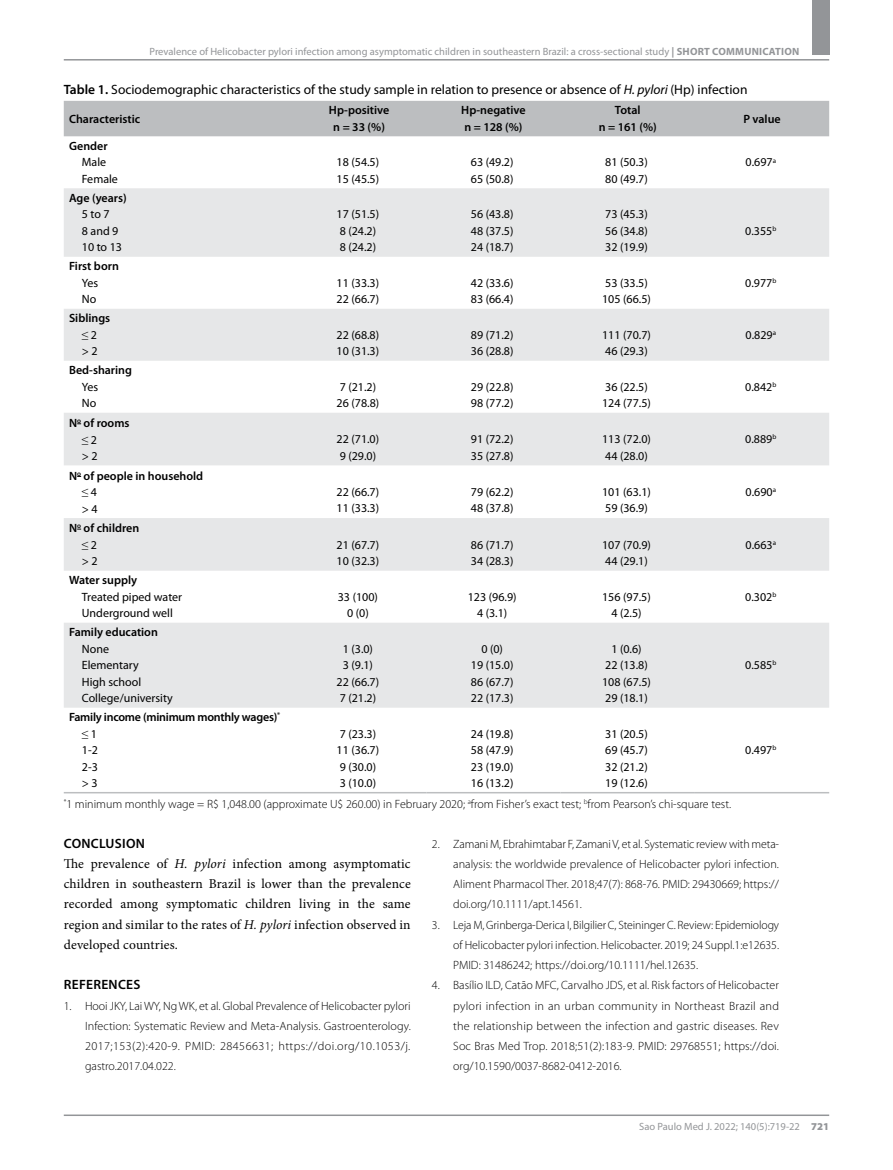
<style>
.page{position:relative;width:893px;height:1170px;background:#fff}
.page>*{position:absolute;margin:0;border:0;box-sizing:border-box;transform-origin:0 0}
.t1{font:13.5px/20.2px "Minion Pro";letter-spacing:.01em;color:#000;text-align:justify}
.t2{font:13.5px "Myriad Pro";color:#000}
.t3{font:600 13.5px "Myriad Pro";letter-spacing:.02em;color:#000}
.t4{font:300 12px/20.2px "Myriad Pro";color:#000;text-align:justify}
.t5{font:12px/16.5px "Myriad Pro";color:#000}
.t6{font:600 12px/16.5px "Myriad Pro";color:#000;text-align:center}
.t7{font:600 12px "Myriad Pro";letter-spacing:-.02em;color:#000}
.t8{font:12px "Times New Roman";color:#000}
.t9{font:10.5px "Myriad Pro";color:#939598}
.s1{font-weight:700}
.s2{font-weight:600}
.s3{font-style:italic}
.s4{font-family:"Myriad Pro"}
.s5{font-weight:900}
</style>
<div class="page">
<div style="left:812px;top:0;width:17px;height:55px;background:#939598"></div>
<hr style="left:64px;top:59px;width:765px;height:2px;background:#939598">
<hr style="left:64px;top:1114px;width:765px;height:1px;background:#939598">
<div style="left:64px;top:101px;width:765px;height:35px;background:#bcbec0"></div>
<svg style="left:64px;top:188px;width:765px;height:519px;fill:#e6e7e8"></svg>
<hr style="left:64px;top:791px;width:228px;height:2px;background:#bcbec0">
<hr style="left:292px;top:791px;width:134px;height:2px;background:#bcbec0">
<hr style="left:426px;top:791px;width:135px;height:2px;background:#bcbec0">
<hr style="left:561px;top:791px;width:134px;height:2px;background:#bcbec0">
<hr style="left:695px;top:791px;width:134px;height:2px;background:#bcbec0">
<p class="t9" style="left:150px;top:45px;width:651px">Prevalence of Helicobacter pylori infection among asymptomatic children in southeastern Brazil: a cross-sectional study <span class="s1">| SHORT COMMUNICATION</span></p>
<p class="t2" style="left:64px;top:82px;width:685px"><span class="s2">Table 1.</span> Sociodemographic characteristics of the study sample in relation to presence or absence of <span class="s3">H. pylori</span> (Hp) infection</p>
<p class="t6" style="left:69px;top:110px;width:73px">Characteristic</p>
<p class="t6" style="left:329px;top:102px;width:62px">Hp-positive n = 33 (%)</p>
<p class="t6" style="left:461px;top:102px;width:66px;text-align:left">Hp-negative n = 128 (%)</p>
<p class="t6" style="left:599px;top:102px;width:60px">Total<br>n = 161 (%)</p>
<p class="t6" style="left:743px;top:110px;width:39px">P value</p>
<p class="t6" style="left:69px;top:137px;width:40px">Gender</p>
<p class="t5" style="left:82px;top:154px;width:38px">Male<br>Female</p>
<p class="t5" style="left:337px;top:154px;width:44px">18 (54.5)<br>15 (45.5)</p>
<p class="t5" style="left:471px;top:154px;width:44px">63 (49.2)<br>65 (50.8)</p>
<p class="t5" style="left:605px;top:154px;width:44px">81 (50.3)<br>80 (49.7)</p>
<p class="t5" style="left:746px;top:154px;width:32px">0.697<sup>a</sup></p>
<p class="t6" style="left:69px;top:189px;width:59px">Age (years)</p>
<p class="t5" style="left:82px;top:206px;width:42px">5 to 7<br>8 and 9<br>10 to 13</p>
<p class="t5" style="left:337px;top:206px;width:44px">17 (51.5)<br>8 (24.2)<br>8 (24.2)</p>
<p class="t5" style="left:471px;top:206px;width:44px;text-align:justify">56 (43.8)<br>48 (37.5)<br>24 (18.7)</p>
<p class="t5" style="left:605px;top:206px;width:44px;text-align:justify">73 (45.3)<br>56 (34.8)<br>32 (19.9)</p>
<p class="t5" style="left:745px;top:222px;width:33px">0.355<sup>b</sup></p>
<p class="t6" style="left:69px;top:258px;width:51px">First born</p>
<p class="t5" style="left:82px;top:274px;width:18px">Yes<br>No</p>
<p class="t5" style="left:337px;top:274px;width:44px">11 (33.3)<br>22 (66.7)</p>
<p class="t5" style="left:471px;top:274px;width:44px">42 (33.6)<br>83 (66.4)</p>
<p class="t5" style="left:602px;top:274px;width:50px">53 (33.5)<br>105 (66.5)</p>
<p class="t5" style="left:745px;top:274px;width:33px">0.977<sup>b</sup></p>
<p class="t6" style="left:69px;top:310px;width:43px">Siblings</p>
<p class="t8" style="left:82px;top:326px;width:17px">≤ <span class="s4">2</span></p>
<p class="t5" style="left:82px;top:343px;width:17px">&gt; 2</p>
<p class="t5" style="left:337px;top:326px;width:44px">22 (68.8)<br>10 (31.3)</p>
<p class="t5" style="left:471px;top:326px;width:44px">89 (71.2)<br>36 (28.8)</p>
<p class="t5" style="left:602px;top:326px;width:50px">111 (70.7)<br>46 (29.3)</p>
<p class="t5" style="left:746px;top:326px;width:32px">0.829<sup>a</sup></p>
<p class="t6" style="left:69px;top:362px;width:64px">Bed-sharing</p>
<p class="t5" style="left:82px;top:378px;width:18px">Yes<br>No</p>
<p class="t5" style="left:337px;top:378px;width:44px">7 (21.2)<br>26 (78.8)</p>
<p class="t5" style="left:471px;top:378px;width:44px">29 (22.8)<br>98 (77.2)</p>
<p class="t5" style="left:602px;top:378px;width:50px">36 (22.5)<br>124 (77.5)</p>
<p class="t5" style="left:745px;top:378px;width:33px">0.842<sup>b</sup></p>
<p class="t6" style="left:69px;top:414px;width:62px">N<sup>o</sup> of rooms</p>
<p class="t8" style="left:82px;top:431px;width:17px">≤ <span class="s4">2</span></p>
<p class="t5" style="left:82px;top:447px;width:17px">&gt; 2</p>
<p class="t5" style="left:337px;top:430px;width:44px">22 (71.0)<br>9 (29.0)</p>
<p class="t5" style="left:471px;top:430px;width:44px">91 (72.2)<br>35 (27.8)</p>
<p class="t5" style="left:602px;top:430px;width:50px">113 (72.0)<br>44 (28.0)</p>
<p class="t5" style="left:745px;top:430px;width:33px">0.889<sup>b</sup></p>
<p class="t6" style="left:69px;top:467px;width:136px">N<sup>o</sup> of people in household</p>
<p class="t8" style="left:82px;top:483px;width:17px">≤ <span class="s4">4</span></p>
<p class="t5" style="left:82px;top:500px;width:17px">&gt; 4</p>
<p class="t6" style="left:69px;top:519px;width:72px">N<sup>o</sup> of children</p>
<p class="t8" style="left:82px;top:536px;width:17px">≤ <span class="s4">2</span></p>
<p class="t5" style="left:82px;top:553px;width:17px">&gt; 2</p>
<p class="t5" style="left:337px;top:483px;width:44px">22 (66.7)<br>11 (33.3)</p>
<p class="t5" style="left:471px;top:483px;width:44px">79 (62.2)<br>48 (37.8)</p>
<p class="t5" style="left:602px;top:483px;width:50px">101 (63.1)<br>59 (36.9)</p>
<p class="t5" style="left:746px;top:483px;width:32px">0.690<sup>a</sup></p>
<p class="t5" style="left:337px;top:536px;width:44px">21 (67.7)<br>10 (32.3)</p>
<p class="t5" style="left:471px;top:536px;width:44px">86 (71.7)<br>34 (28.3)</p>
<p class="t5" style="left:602px;top:536px;width:50px">107 (70.9)<br>44 (29.1)</p>
<p class="t5" style="left:746px;top:536px;width:32px">0.663<sup>a</sup></p>
<p class="t6" style="left:69px;top:571px;width:70px">Water supply</p>
<p class="t5" style="left:82px;top:588px;width:102px">Treated piped water<br>Underground well</p>
<p class="t5" style="left:338px;top:588px;width:42px;text-align:center">33 (100)<br>0 (0)</p>
<p class="t5" style="left:468px;top:588px;width:50px;text-align:center">123 (96.9)<br>4 (3.1)</p>
<p class="t5" style="left:602px;top:588px;width:50px;text-align:center">156 (97.5)<br>4 (2.5)</p>
<p class="t5" style="left:745px;top:588px;width:33px">0.302<sup>b</sup></p>
<p class="t6" style="left:69px;top:623px;width:90px">Family education</p>
<p class="t5" style="left:82px;top:640px;width:92px">None<br>Elementary<br>High school<br>College/university</p>
<p class="t5" style="left:337px;top:640px;width:44px;text-align:center">1 (3.0)<br>3 (9.1)<br>22 (66.7)<br>7 (21.2)</p>
<p class="t5" style="left:471px;top:640px;width:44px;text-align:center">0 (0)<br>19 (15.0)<br>86 (67.7)<br>22 (17.3)</p>
<p class="t5" style="left:602px;top:640px;width:50px;text-align:center">1 (0.6)<br>22 (13.8)<br>108 (67.5)<br>29 (18.1)</p>
<p class="t5" style="left:745px;top:656px;width:33px">0.585<sup>b</sup></p>
<p class="t7" style="left:69px;top:709px;width:213px">Family income (minimum monthly wages)<sup>*</sup></p>
<p class="t8" style="left:82px;top:725px;width:17px">≤ <span class="s4">1</span></p>
<p class="t5" style="left:82px;top:741px;width:17px;text-align:justify">1-2<br>2-3 &gt; 3</p>
<p class="t5" style="left:337px;top:725px;width:44px">7 (23.3)<br>11 (36.7)<br>9 (30.0)<br>3 (10.0)</p>
<p class="t5" style="left:471px;top:725px;width:44px;text-align:justify">24 (19.8)<br>58 (47.9)<br>23 (19.0)<br>16 (13.2)</p>
<p class="t5" style="left:605px;top:725px;width:44px;text-align:justify">31 (20.5)<br>69 (45.7)<br>32 (21.2)<br>19 (12.6)</p>
<p class="t4" style="left:64px;top:793px;width:669px"><sup>*</sup>1 minimum monthly wage = R$ 1,048.00 (approximate U$ 260.00) in February 2020; <sup>a</sup>from Fisher’s exact test; <sup>b</sup>from Pearson’s chi-square test.</p>
<p class="t5" style="left:745px;top:741px;width:33px">0.497<sup>b</sup></p>
<p class="t3" style="left:64px;top:834px;width:82px">CONCLUSION</p>
<p class="t1" style="left:64px;top:853px;width:348px">The prevalence of <span class="s3">H. pylori</span> infection among asymptomatic children in southeastern Brazil is lower than the prevalence recorded among symptomatic children living in the same region and similar to the rates of <span class="s3">H. pylori</span> infection observed in developed countries.</p>
<p class="t3" style="left:64px;top:976px;width:78px">REFERENCES</p>
<p class="t4" style="left:85px;top:995px;width:327px;text-indent:-21px">1. Hooi JKY, Lai WY, Ng WK, et al. Global Prevalence of Helicobacter pylori Infection: Systematic Review and Meta-Analysis. Gastroenterology.<br>2017;153(2):420-9. PMID: 28456631; https://doi.org/10.1053/j. gastro.2017.04.022.</p>
<p class="t4" style="left:453px;top:833px;width:327px;text-indent:-21px">2. Zamani M, Ebrahimtabar F, Zamani V, et al. Systematic review with meta&shy;analysis: the worldwide prevalence of Helicobacter pylori infection.<br>Aliment Pharmacol Ther. 2018;47(7): 868-76. PMID: 29430669; https:// doi.org/10.1111/apt.14561.</p>
<p class="t4" style="left:453px;top:914px;width:327px;text-indent:-21px">3. Leja M, Grinberga-Derica I, Bilgilier C, Steininger C. Review: Epidemiology of Helicobacter pylori infection. Helicobacter. 2019; 24 Suppl.1:e12635.<br>PMID: 31486242; https://doi.org/10.1111/hel.12635.</p>
<p class="t4" style="left:453px;top:975px;width:327px;text-indent:-21px">4. Basílio ILD, Catão MFC, Carvalho JDS, et al. Risk factors of Helicobacter pylori infection in an urban community in Northeast Brazil and the relationship between the infection and gastric diseases. Rev Soc Bras Med Trop. 2018;51(2):183-9. PMID: 29768551; https://doi. org/10.1590/0037-8682-0412-2016.</p>
<p class="t9" style="left:639px;top:1119px;width:191px">Sao Paulo Med J. 2022; 140(5):719-22 <span class="s5">721</span></p>
</div>
